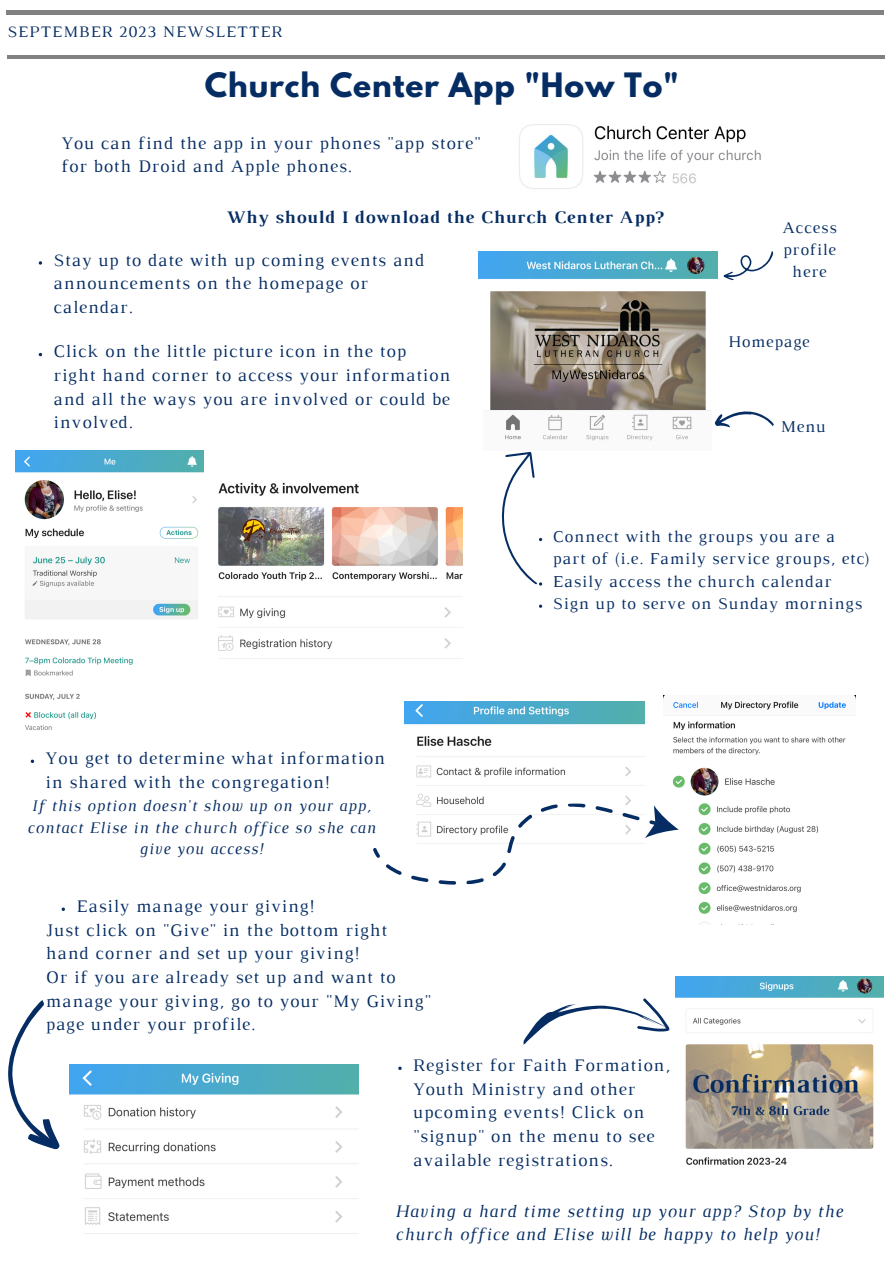
<style>
.page{position:relative;width:893px;height:1264px;background:#fff}
.page>*{position:absolute;margin:0;border:0;box-sizing:border-box;transform-origin:0 0}
.t1{font:700 29.7px "League Spartan";letter-spacing:.03em;color:#062d63}
.t2{font:18px/23.5px "Luthier";letter-spacing:.055em;color:#062d63}
.t3{font:italic 18px/23.5px "Luthier";letter-spacing:.055em;color:#062d63}
.t4{font:700 18px "Luthier";letter-spacing:.055em;color:#062d63}
.t5{font:16.95px/22.2px "Luthier";letter-spacing:.055em;color:#062d63}
.t6{font:16.65px/22.2px "Luthier";letter-spacing:.055em;color:#062d63;text-align:center}
.t7{font:italic 16.5px/21.3px "Luthier";letter-spacing:.055em;color:#062d63;text-align:center}
.t8{font:16.35px "Luthier";letter-spacing:.06em;color:#062d63}
</style>
<div class="page">
<hr style="left:7px;top:56px;width:877px;height:3px;background:#000">
<hr style="left:6px;top:11px;width:877px;height:3px;background:#000">
<img style="left:519px;top:124px;width:242px;height:65px">
<img style="left:478px;top:251px;width:239px;height:160px">
<img style="left:505px;top:414px;width:187px;height:27px">
<img style="left:15px;top:450px;width:189px;height:280px">
<img style="left:218px;top:482px;width:244px;height:177px">
<img style="left:663px;top:695px;width:192px;height:229px">
<img style="left:69px;top:1064px;width:289px;height:170px">
<img style="left:404px;top:701px;width:240px;height:99px">
<img style="left:675px;top:976px;width:208px;height:189px">
<svg style="left:723px;top:251px;width:50px;height:30px"></svg>
<svg style="left:713px;top:409px;width:61px;height:19px"></svg>
<svg style="left:8px;top:999px;width:51px;height:150px"></svg>
<svg style="left:373px;top:800px;width:306px;height:87px"></svg>
<svg style="left:523px;top:998px;width:147px;height:47px"></svg>
<svg style="left:39px;top:261px;width:3px;height:4px"></svg>
<svg style="left:454px;top:452px;width:89px;height:133px"></svg>
<svg style="left:539px;top:604px;width:3px;height:4px"></svg>
<svg style="left:31px;top:759px;width:3px;height:4px"></svg>
<svg style="left:62px;top:907px;width:3px;height:4px"></svg>
<p class="t8" style="left:7px;top:26px;width:276px">SEPTEMBER 2023 NEWSLETTER</p>
<p class="t1" style="left:205px;top:70px;width:475px">Church Center App "How To"</p>
<p class="t2" style="left:61px;top:132px;width:420px">You can find the app in your phones "app store" for both Droid and Apple phones.</p>
<p class="t4" style="left:226px;top:210px;width:438px">Why should I download the Church Center App?</p>
<p class="t2" style="left:54px;top:249px;width:372px">Stay up to date with up coming events and announcements on the homepage or calendar.</p>
<p class="t2" style="left:54px;top:341px;width:398px">Click on the little picture icon in the top right hand corner to access your information and all the ways you are involved or could be involved.</p>
<p class="t6" style="left:782px;top:217px;width:56px">Access profile here</p>
<p class="t6" style="left:728px;top:331px;width:83px">Homepage</p>
<p class="t5" style="left:780px;top:416px;width:46px">Menu</p>
<p class="t2" style="left:46px;top:747px;width:341px">You get to determine what information in shared with the congregation!</p>
<p class="t7" style="left:27px;top:796px;width:350px">If this option doesn't show up on your app, contact Elise in the church office so she can give you access!</p>
<p class="t5" style="left:553px;top:527px;width:318px">Connect with the groups you are a part of (i.e. Family service groups, etc)</p>
<p class="t5" style="left:553px;top:571px;width:280px">Easily access the church calendar</p>
<p class="t5" style="left:553px;top:593px;width:310px">Sign up to serve on Sunday mornings</p>
<p class="t2" style="left:76px;top:895px;width:240px">Easily manage your giving!</p>
<p class="t2" style="left:46px;top:919px;width:343px">Just click on "Give" in the bottom right hand corner and set up your giving!</p>
<p class="t2" style="left:46px;top:966px;width:386px">Or if you are already set up and want to manage your giving, go to your "My Giving" page under your profile.</p>
<p class="t2" style="left:413px;top:1054px;width:258px">Register for Faith Formation,<br>Youth Ministry and other upcoming events! Click on "signup" on the menu to see available registrations.</p>
<p class="t3" style="left:395px;top:1200px;width:449px">Having a hard time setting up your app? Stop by the church office and Elise will be happy to help you!</p>
</div>
